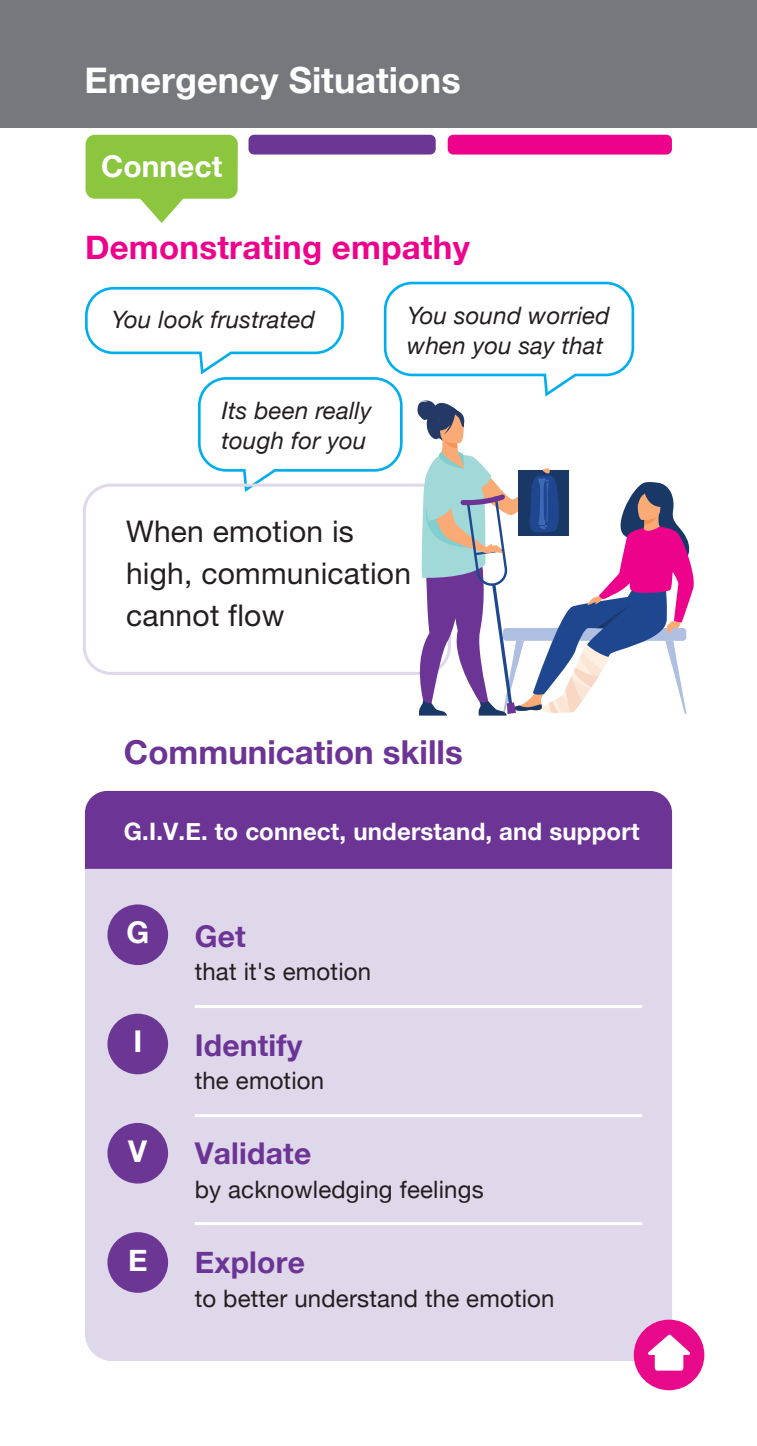
<style>
.page{position:relative;width:757px;height:1446px;background:#fff}
.page>*{position:absolute;margin:0;border:0;box-sizing:border-box;transform-origin:0 0}
.t1{font:700 36px "Helvetica Neue";color:#fff}
.t2{font:700 33px "Helvetica Neue";letter-spacing:.01em;color:#ed028c}
.t3{font:700 33px "Helvetica Neue";color:#6c3595}
.t4{font:30px/42px "Helvetica Neue";letter-spacing:.01em;color:#231f20}
.t5{font:700 30px "Helvetica Neue";letter-spacing:.01em;color:#6c3595}
.t6{font:700 30px "Helvetica Neue";color:#fff}
.t7{font:24px "Helvetica Neue";letter-spacing:.01em;color:#231f20}
.t8{font:italic 24px/30px "Helvetica Neue";letter-spacing:.01em;color:#231f20}
.t9{font:700 24px "Helvetica Neue";letter-spacing:.01em;color:#fff}
</style>
<div class="page">
<div style="left:85px;top:791px;width:587px;height:570px;background:#dfd7ea;border-radius:27px"></div>
<hr style="left:195px;top:1005px;width:447px;height:3px;background:#fff">
<hr style="left:195px;top:1114px;width:447px;height:3px;background:#fff">
<hr style="left:195px;top:1222px;width:447px;height:3px;background:#fff">
<div style="left:107px;top:904px;width:61px;height:61px;background:#6c3695;border-radius:50%"></div>
<div style="left:107px;top:1232px;width:61px;height:61px;background:#6c3695;border-radius:50%"></div>
<div style="left:107px;top:1013px;width:61px;height:61px;background:#6c3695;border-radius:50%"></div>
<div style="left:107px;top:1123px;width:61px;height:60px;background:#6c3695;border-radius:50%"></div>
<div style="left:85px;top:791px;width:587px;height:78px;background:#6c3595"></div>
<div style="left:634px;top:1319px;width:70px;height:71px;background:#e8088a;border-radius:50%"></div>
<div style="left:655px;top:1351px;width:28px;height:19px;background:#fff;border-radius:3px"></div>
<svg style="left:648px;top:1334px;width:43px;height:21px"></svg>
<svg style="left:140px;top:199px;width:43px;height:24px"></svg>
<div style="left:0;top:0;width:757px;height:128px;background:#77787c"></div>
<div style="left:86px;top:135px;width:152px;height:64px;background:#8bc63e;border-radius:9px"></div>
<div style="left:248px;top:135px;width:188px;height:20px;background:#6c3695;border-radius:6px"></div>
<div style="left:448px;top:135px;width:224px;height:20px;background:#ed028c;border-radius:6px"></div>
<svg style="left:84px;top:281px;width:610px;height:434px"></svg>
<h1 class="t1" style="left:85px;top:52px;width:377px">Emergency Situations</h1>
<p class="t6" style="left:101px;top:142px;width:123px">Connect</p>
<h2 class="t2" style="left:85px;top:221px;width:386px">Demonstrating empathy</h2>
<p class="t8" style="left:112px;top:306px;width:205px">You look frustrated</p>
<p class="t8" style="left:221px;top:397px;width:152px">Its been really tough for you</p>
<p class="t8" style="left:407px;top:302px;width:204px">You sound worried when you say that</p>
<p class="t4" style="left:126px;top:510px;width:287px">When emotion is high, communication cannot flow</p>
<h2 class="t3" style="left:124px;top:727px;width:340px">Communication skills</h2>
<p class="t9" style="left:124px;top:813px;width:517px">G.I.V.E. to connect, understand, and support</p>
<p class="t6" style="left:126px;top:909px;width:24px">G</p>
<p class="t5" style="left:195px;top:912px;width:53px">Get</p>
<p class="t7" style="left:195px;top:954px;width:178px">that it's emotion</p>
<p class="t6" style="left:133px;top:1018px;width:10px">I</p>
<p class="t5" style="left:195px;top:1021px;width:109px">Identify</p>
<p class="t7" style="left:195px;top:1063px;width:131px">the emotion</p>
<p class="t6" style="left:128px;top:1127px;width:20px">V</p>
<p class="t5" style="left:195px;top:1130px;width:118px">Validate</p>
<p class="t7" style="left:195px;top:1172px;width:291px">by acknowledging feelings</p>
<p class="t6" style="left:128px;top:1236px;width:21px">E</p>
<p class="t5" style="left:195px;top:1239px;width:112px">Explore</p>
<p class="t7" style="left:195px;top:1281px;width:361px">to better understand the emotion</p>
</div>
